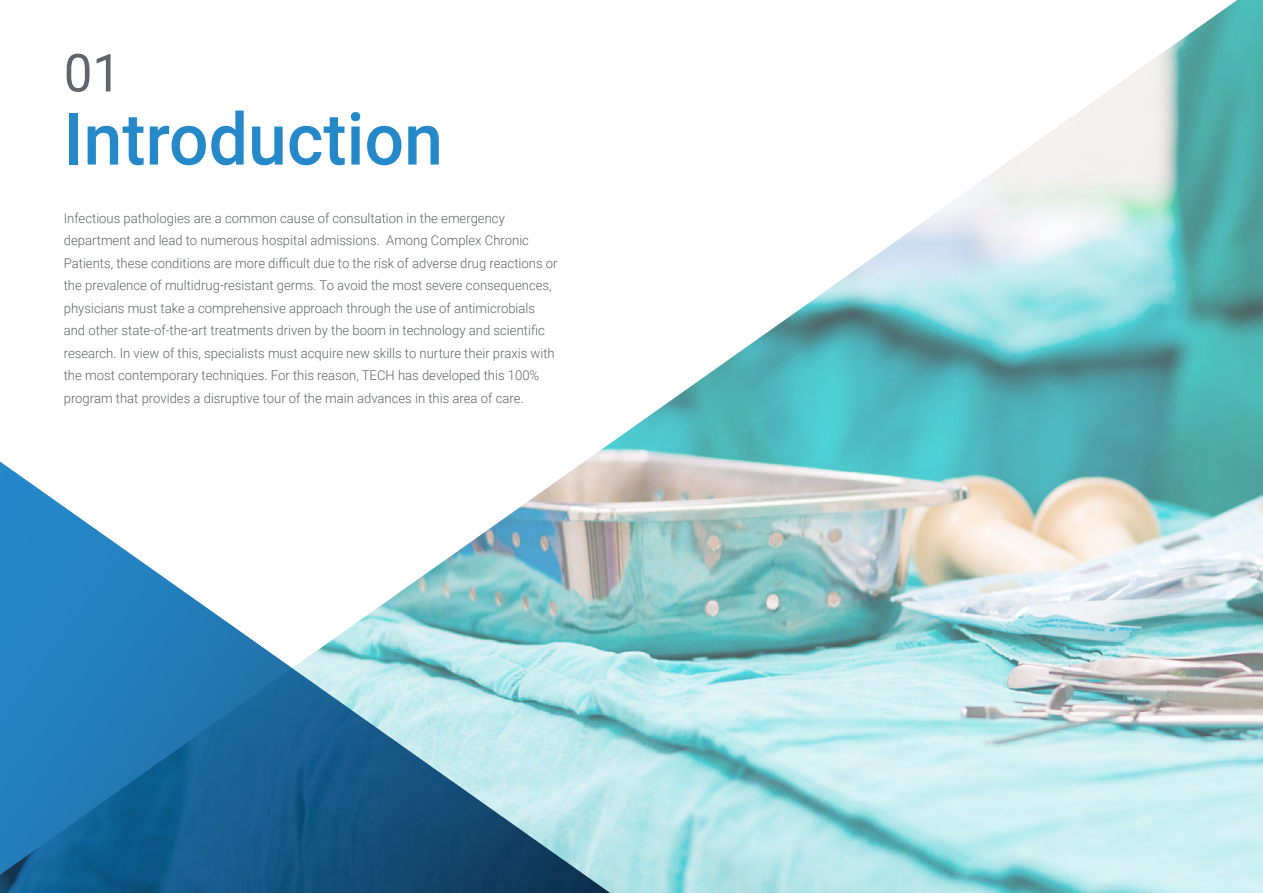
<style>
.page{position:relative;width:1263px;height:893px;background:#fff}
.page>*{position:absolute;margin:0;border:0;box-sizing:border-box;transform-origin:0 0}
.t1{font:500 72px "Roboto";color:#2488c9}
.t2{font:52.5px "Roboto";color:#61646a}
.t3{font:300 13.5px/22.5px "Roboto";color:#61646a}
</style>
<div class="page">
<img style="left:606px;top:0;width:657px;height:893px">
<svg style="left:0;top:446px;width:640px;height:447px"></svg>
<h2 class="t2" style="left:64px;top:36px;width:59px">01</h2>
<h1 class="t1" style="left:64px;top:89px;width:381px">Introduction</h1>
<p class="t3" style="left:64px;top:206px;width:495px">Infectious pathologies are a common cause of consultation in the emergency department and lead to numerous hospital admissions. Among Complex Chronic Patients, these conditions are more difficult due to the risk of adverse drug reactions or the prevalence of multidrug-resistant germs. To avoid the most severe consequences, physicians must take a comprehensive approach through the use of antimicrobials and other state-of-the-art treatments driven by the boom in technology and scientific research. In view of this, specialists must acquire new skills to nurture their praxis with the most contemporary techniques. For this reason, TECH has developed this 100% program that provides a disruptive tour of the main advances in this area of care.</p>
</div>
